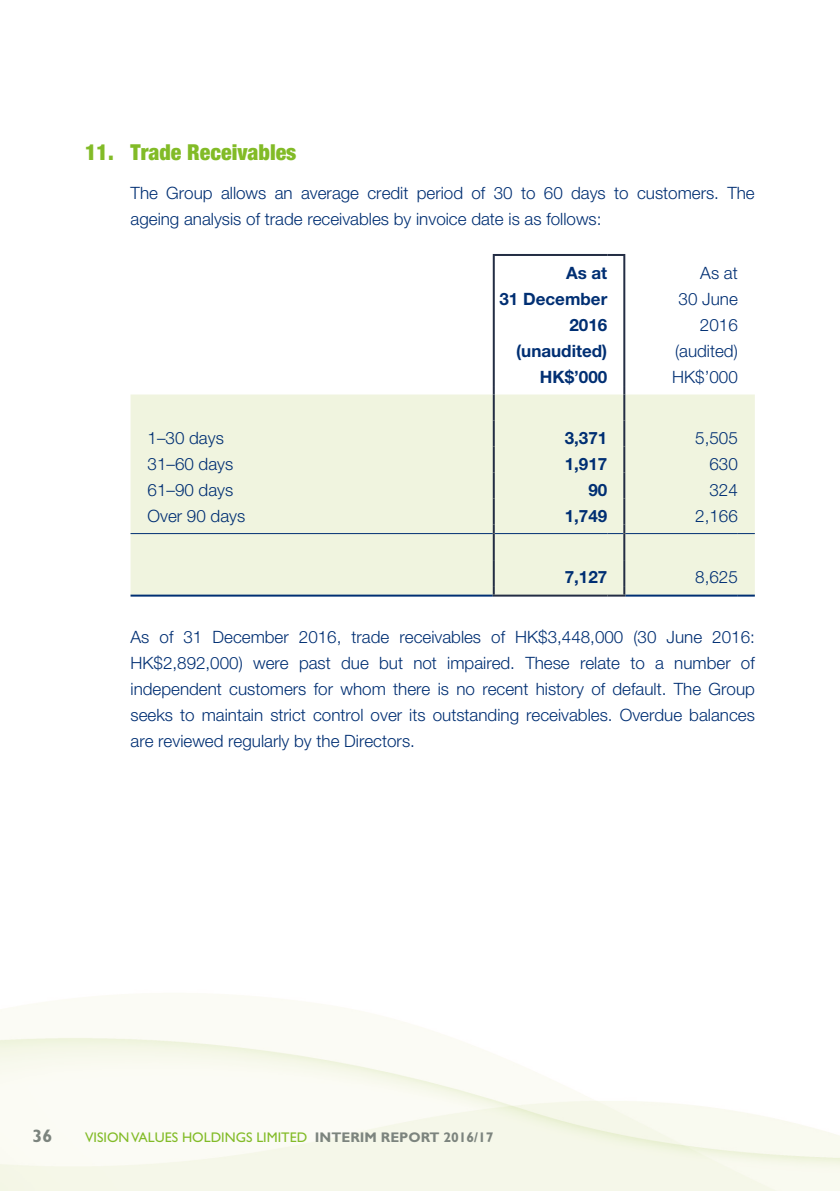
<style>
.page{position:relative;width:840px;height:1191px;background:#fff}
.page>*{position:absolute;margin:0;border:0;box-sizing:border-box;transform-origin:0 0}
._02_H2{font:900 condensed 22px "Helvetica Neue LT Std";color:#82bb27}
.t1{font:700 18px "Gill Sans Std";color:#7c847e}
._00_Body_Text{font:300 17px/26px "Helvetica Neue LT Std";color:#002f73}
._00_Body_Text-2{font:700 17px "Helvetica Neue LT Std";color:#002f73}
.t2{font:14px "Gill Sans Std";color:#82bb27}
.s1{font-weight:700;color:#7c847e}
</style>
<div class="page">
<img style="left:0;top:254px;width:839px;height:937px">
<div style="left:130px;top:394px;width:624px;height:200px;background:#f0f4df"></div>
<hr style="left:130px;top:533px;width:362px;height:1px;background:#002f73">
<hr style="left:494px;top:533px;width:113px;height:1px;background:#002f73">
<hr style="left:625px;top:533px;width:112px;height:1px;background:#002f73">
<svg style="left:737px;top:533px;width:17px;height:1px"></svg>
<hr style="left:130px;top:594px;width:362px;height:2px;background:#002f73">
<hr style="left:625px;top:594px;width:112px;height:2px;background:#002f73">
<svg style="left:737px;top:594px;width:17px;height:2px"></svg>
<hr style="left:492px;top:254px;width:115px;height:2px;background:#232d44">
<svg style="left:607px;top:254px;width:18px;height:2px"></svg>
<hr style="left:492px;top:256px;width:2px;height:130px;background:#232d44">
<svg style="left:492px;top:386px;width:2px;height:8px"></svg>
<hr style="left:492px;top:394px;width:2px;height:26px;background:#232d44">
<hr style="left:492px;top:420px;width:2px;height:26px;background:#232d44">
<hr style="left:492px;top:446px;width:2px;height:26px;background:#232d44">
<hr style="left:492px;top:472px;width:2px;height:26px;background:#232d44">
<hr style="left:492px;top:498px;width:2px;height:26px;background:#232d44">
<svg style="left:492px;top:524px;width:2px;height:9px"></svg>
<hr style="left:492px;top:533px;width:2px;height:27px;background:#232d44">
<hr style="left:492px;top:560px;width:2px;height:26px;background:#232d44">
<svg style="left:492px;top:586px;width:2px;height:8px"></svg>
<hr style="left:623px;top:256px;width:2px;height:130px;background:#232d44">
<svg style="left:623px;top:386px;width:2px;height:8px"></svg>
<hr style="left:623px;top:394px;width:2px;height:26px;background:#232d44">
<hr style="left:623px;top:420px;width:2px;height:26px;background:#232d44">
<hr style="left:623px;top:446px;width:2px;height:26px;background:#232d44">
<hr style="left:623px;top:472px;width:2px;height:26px;background:#232d44">
<hr style="left:623px;top:498px;width:2px;height:26px;background:#232d44">
<svg style="left:607px;top:524px;width:18px;height:10px"></svg>
<hr style="left:623px;top:533px;width:2px;height:27px;background:#232d44">
<hr style="left:623px;top:560px;width:2px;height:26px;background:#232d44">
<hr style="left:492px;top:594px;width:115px;height:2px;background:#232d44">
<svg style="left:607px;top:586px;width:18px;height:10px"></svg>
<p class="_02_H2" style="left:85px;top:139px;width:213px">11. Trade Receivables</p>
<p class="_00_Body_Text" style="left:130px;top:180px;width:625px">The Group allows an average credit period of 30 to 60 days to customers. The ageing analysis of trade receivables by invoice date is as follows:</p>
<p class="_00_Body_Text-2" style="left:565px;top:262px;width:43px">As at</p>
<p class="_00_Body_Text-2" style="left:499px;top:288px;width:109px">31 December</p>
<p class="_00_Body_Text-2" style="left:569px;top:314px;width:39px">2016</p>
<p class="_00_Body_Text-2" style="left:516px;top:340px;width:92px">(unaudited)</p>
<p class="_00_Body_Text-2" style="left:539px;top:366px;width:69px">HK$’000</p>
<p class="_00_Body_Text" style="left:700px;top:260px;width:39px">As at</p>
<p class="_00_Body_Text" style="left:678px;top:286px;width:61px">30 June</p>
<p class="_00_Body_Text" style="left:699px;top:312px;width:39px">2016</p>
<p class="_00_Body_Text" style="left:674px;top:338px;width:64px">(audited)</p>
<p class="_00_Body_Text" style="left:671px;top:364px;width:67px">HK$’000</p>
<p class="_00_Body_Text" style="left:147px;top:424px;width:78px">1–30 days</p>
<p class="_00_Body_Text-2" style="left:564px;top:427px;width:44px">3,371</p>
<p class="_00_Body_Text" style="left:694px;top:424px;width:44px">5,505</p>
<p class="_00_Body_Text" style="left:147px;top:450px;width:87px">31–60 days</p>
<p class="_00_Body_Text-2" style="left:564px;top:453px;width:44px">1,917</p>
<p class="_00_Body_Text" style="left:709px;top:450px;width:30px">630</p>
<p class="_00_Body_Text" style="left:147px;top:476px;width:87px">61–90 days</p>
<p class="_00_Body_Text-2" style="left:588px;top:479px;width:20px">90</p>
<p class="_00_Body_Text" style="left:709px;top:476px;width:30px">324</p>
<p class="_00_Body_Text" style="left:147px;top:502px;width:99px">Over 90 days</p>
<p class="_00_Body_Text-2" style="left:564px;top:505px;width:44px">1,749</p>
<p class="_00_Body_Text" style="left:694px;top:502px;width:44px">2,166</p>
<p class="_00_Body_Text-2" style="left:564px;top:566px;width:44px">7,127</p>
<p class="_00_Body_Text" style="left:694px;top:564px;width:44px">8,625</p>
<p class="_00_Body_Text" style="left:130px;top:623px;width:625px;text-align:justify">As of 31 December 2016, trade receivables of HK$3,448,000 (30 June 2016:<br>HK$2,892,000) were past due but not impaired. These relate to a number of independent customers for whom there is no recent history of default. The Group seeks to maintain strict control over its outstanding receivables. Overdue balances are reviewed regularly by the Directors.</p>
<p class="t1" style="left:33px;top:1125px;width:21px">36</p>
<p class="t2" style="left:85px;top:1129px;width:410px">VISION VALUES HOLDINGS LIMITED <span class="s1">INTERIM REPORT 2016/17</span></p>
</div>
